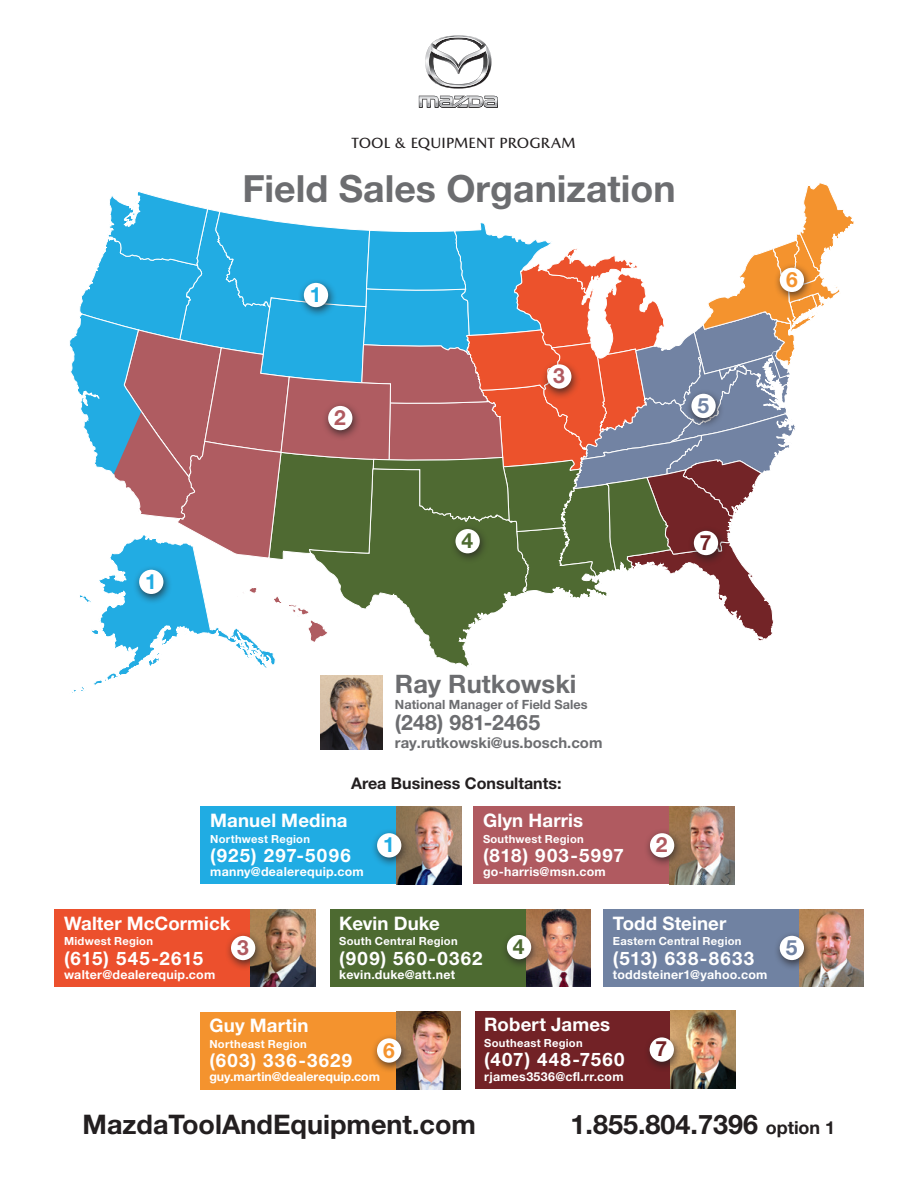
<style>
.page{position:relative;width:918px;height:1188px;background:#fff}
.page>*{position:absolute;margin:0;border:0;box-sizing:border-box;transform-origin:0 0}
.t1{font:700 37.5px "Helvetica Neue LT Pro";color:#6c6d70}
.t2{font:700 27px "Helvetica Neue LT Pro";color:#231f20}
.t3{font:700 25.5px "Helvetica Neue LT Pro";color:#6c6d70}
.t4{font:700 21.3px "Helvetica Neue LT Pro";letter-spacing:.015em;color:#6c6d70}
.t5{font:700 21px "Helvetica Neue LT Pro";color:#b05a60}
.t6{font:700 21px "Helvetica Neue LT Pro";color:#20ace3}
.t7{font:700 21px "Helvetica Neue LT Pro";color:#722226}
.t8{font:700 21px "Helvetica Neue LT Pro";color:#f4932e}
.t9{font:700 21px "Helvetica Neue LT Pro";color:#7082a2}
.t10{font:700 21px "Helvetica Neue LT Pro";color:#4d6a31}
.t11{font:700 18.6px "Helvetica Neue LT Pro";letter-spacing:.01em;color:#fff}
.t12{font:700 18.6px "Helvetica Neue LT Pro";letter-spacing:.07em;color:#fff}
.t13{font:700 18.6px "Helvetica Neue LT Pro";letter-spacing:.065em;color:#fff}
.t14{font:700 18.6px "Helvetica Neue LT Pro";letter-spacing:.035em;color:#fff}
.t15{font:700 16.05px "Helvetica Neue LT Pro";color:#231f20}
.t16{font:500 15px "Mazda Type";letter-spacing:.01em;color:#231f20}
.t17{font:700 14.85px "Helvetica Neue LT Pro";color:#6c6d70}
.t18{font:700 12.75px "Helvetica Neue LT Pro";color:#6c6d70}
.t19{font:700 12.45px "Helvetica Neue LT Pro";letter-spacing:.02em;color:#fff}
.t20{font:700 12.45px "Helvetica Neue LT Pro";color:#fff}
.t21{font:700 11.25px "Helvetica Neue LT Pro";letter-spacing:.025em;color:#fff}
.s1{font-size:18px}
</style>
<div class="page">
<svg style="left:419px;top:96px;width:79px;height:12px"></svg>
<svg style="left:425px;top:35px;width:67px;height:54px"></svg>
<div style="left:201px;top:807px;width:223px;height:77px;background:#20ace3"></div>
<img style="left:397px;top:807px;width:64px;height:77px">
<div style="left:371px;top:828px;width:40px;height:40px;background:#231f20;opacity:.75"></div>
<div style="left:377px;top:833px;width:24px;height:25px;background:#fff;border-radius:50%"></div>
<svg style="left:69px;top:183px;width:785px;height:512px"></svg>
<div style="left:298px;top:278px;width:40px;height:40px;background:#231f20;opacity:.75"></div>
<div style="left:304px;top:283px;width:24px;height:24px;background:#fff;border-radius:50%"></div>
<div style="left:322px;top:401px;width:40px;height:40px;background:#231f20;opacity:.75"></div>
<div style="left:328px;top:406px;width:24px;height:24px;background:#fff;border-radius:50%"></div>
<div style="left:541px;top:359px;width:40px;height:40px;background:#231f20;opacity:.75"></div>
<div style="left:547px;top:364px;width:24px;height:25px;background:#fff;border-radius:50%"></div>
<div style="left:688px;top:526px;width:40px;height:40px;background:#231f20;opacity:.75"></div>
<div style="left:694px;top:531px;width:24px;height:24px;background:#fff;border-radius:50%"></div>
<div style="left:774px;top:263px;width:40px;height:40px;background:#231f20;opacity:.75"></div>
<div style="left:780px;top:268px;width:24px;height:24px;background:#fff;border-radius:50%"></div>
<div style="left:685px;top:389px;width:40px;height:40px;background:#231f20;opacity:.75"></div>
<div style="left:691px;top:394px;width:25px;height:24px;background:#fff;border-radius:50%"></div>
<div style="left:449px;top:524px;width:40px;height:40px;background:#231f20;opacity:.75"></div>
<div style="left:455px;top:529px;width:25px;height:24px;background:#fff;border-radius:50%"></div>
<div style="left:133px;top:565px;width:40px;height:40px;background:#231f20;opacity:.75"></div>
<div style="left:139px;top:570px;width:24px;height:24px;background:#fff;border-radius:50%"></div>
<div style="left:55px;top:909px;width:223px;height:78px;background:#ec502d"></div>
<img style="left:251px;top:909px;width:65px;height:78px">
<div style="left:225px;top:931px;width:40px;height:40px;background:#231f20;opacity:.75"></div>
<div style="left:231px;top:936px;width:24px;height:24px;background:#fff;border-radius:50%"></div>
<div style="left:330px;top:909px;width:223px;height:78px;background:#4d6a31"></div>
<img style="left:526px;top:909px;width:65px;height:78px">
<div style="left:501px;top:930px;width:40px;height:40px;background:#231f20;opacity:.75"></div>
<div style="left:507px;top:935px;width:24px;height:24px;background:#fff;border-radius:50%"></div>
<div style="left:474px;top:807px;width:223px;height:77px;background:#b05a60"></div>
<img style="left:670px;top:807px;width:65px;height:77px">
<div style="left:644px;top:828px;width:40px;height:40px;background:#231f20;opacity:.75"></div>
<div style="left:650px;top:833px;width:24px;height:25px;background:#fff;border-radius:50%"></div>
<div style="left:603px;top:909px;width:224px;height:78px;background:#7082a2"></div>
<img style="left:799px;top:909px;width:65px;height:78px">
<div style="left:774px;top:931px;width:39px;height:40px;background:#231f20;opacity:.75"></div>
<div style="left:780px;top:936px;width:24px;height:24px;background:#fff;border-radius:50%"></div>
<div style="left:475px;top:1011px;width:223px;height:77px;background:#722226"></div>
<img style="left:671px;top:1011px;width:64px;height:77px">
<div style="left:643px;top:1032px;width:40px;height:40px;background:#231f20;opacity:.75"></div>
<div style="left:650px;top:1037px;width:24px;height:25px;background:#fff;border-radius:50%"></div>
<div style="left:200px;top:1012px;width:223px;height:77px;background:#f4932e"></div>
<img style="left:396px;top:1012px;width:65px;height:77px">
<div style="left:371px;top:1033px;width:40px;height:41px;background:#231f20;opacity:.75"></div>
<div style="left:377px;top:1038px;width:24px;height:25px;background:#fff;border-radius:50%"></div>
<img style="left:320px;top:675px;width:62px;height:75px">
<p class="t16" style="left:352px;top:134px;width:226px">TOOL &amp; EQUIPMENT PROGRAM</p>
<h1 class="t1" style="left:242px;top:166px;width:435px">Field Sales Organization</h1>
<h3 class="t6" style="left:310px;top:281px;width:13px">1</h3>
<h3 class="t5" style="left:334px;top:405px;width:13px">2</h3>
<h3 class="t5" style="left:553px;top:363px;width:13px">3</h3>
<h3 class="t9" style="left:697px;top:392px;width:13px">5</h3>
<h3 class="t8" style="left:786px;top:267px;width:13px">6</h3>
<h3 class="t6" style="left:145px;top:568px;width:13px">1</h3>
<h3 class="t10" style="left:461px;top:528px;width:13px">4</h3>
<h3 class="t7" style="left:700px;top:529px;width:13px">7</h3>
<h3 class="t3" style="left:395px;top:668px;width:183px">Ray Rutkowski</h3>
<p class="t18" style="left:395px;top:696px;width:194px">National Manager of Field Sales</p>
<h3 class="t4" style="left:395px;top:709px;width:147px">(248) 981-2465</h3>
<p class="t17" style="left:395px;top:733px;width:209px">ray.rutkowski@us.bosch.com</p>
<p class="t15" style="left:351px;top:774px;width:212px">Area Business Consultants:</p>
<h3 class="t11" style="left:210px;top:809px;width:139px">Manuel Medina</h3>
<p class="t21" style="left:210px;top:832px;width:101px">Northwest Region</p>
<h3 class="t12" style="left:210px;top:844px;width:142px">(925) 297-5096</h3>
<p class="t19" style="left:210px;top:864px;width:155px">manny@dealerequip.com</p>
<h3 class="t6" style="left:383px;top:832px;width:13px">1</h3>
<h3 class="t11" style="left:483px;top:809px;width:102px">Glyn Harris</h3>
<p class="t21" style="left:483px;top:832px;width:102px">Southwest Region</p>
<h3 class="t13" style="left:483px;top:844px;width:142px">(818) 903-5997</h3>
<p class="t19" style="left:483px;top:864px;width:124px">go-harris@msn.com</p>
<h3 class="t5" style="left:656px;top:832px;width:13px">2</h3>
<h3 class="t11" style="left:64px;top:912px;width:168px">Walter McCormick</h3>
<p class="t21" style="left:64px;top:934px;width:90px">Midwest Region</p>
<h3 class="t14" style="left:64px;top:947px;width:141px">(615) 545-2615</h3>
<p class="t19" style="left:64px;top:967px;width:153px">walter@dealerequip.com</p>
<h3 class="t5" style="left:237px;top:934px;width:13px">3</h3>
<h3 class="t11" style="left:339px;top:911px;width:102px">Kevin Duke</h3>
<p class="t21" style="left:339px;top:934px;width:120px">South Central Region</p>
<h3 class="t12" style="left:339px;top:947px;width:145px">(909) 560-0362</h3>
<p class="t19" style="left:339px;top:967px;width:117px">kevin.duke@att.net</p>
<h3 class="t10" style="left:513px;top:934px;width:13px">4</h3>
<h3 class="t11" style="left:613px;top:911px;width:115px">Todd Steiner</h3>
<p class="t21" style="left:613px;top:934px;width:130px">Eastern Central Region</p>
<h3 class="t13" style="left:613px;top:947px;width:143px">(513) 638-8633</h3>
<p class="t19" style="left:613px;top:967px;width:156px">toddsteiner1@yahoo.com</p>
<h3 class="t11" style="left:209px;top:1014px;width:101px">Guy Martin</h3>
<p class="t21" style="left:209px;top:1037px;width:99px">Northeast Region</p>
<h3 class="t12" style="left:209px;top:1049px;width:144px">(603) 336-3629</h3>
<p class="t20" style="left:209px;top:1069px;width:172px">guy.martin@dealerequip.com</p>
<h3 class="t8" style="left:383px;top:1037px;width:13px">6</h3>
<h3 class="t11" style="left:484px;top:1013px;width:127px">Robert James</h3>
<p class="t21" style="left:484px;top:1036px;width:100px">Southeast Region</p>
<h3 class="t12" style="left:484px;top:1048px;width:142px">(407) 448-7560</h3>
<p class="t19" style="left:484px;top:1068px;width:141px">rjames3536@cfl.rr.com</p>
<h3 class="t7" style="left:656px;top:1036px;width:13px">7</h3>
<h3 class="t9" style="left:786px;top:934px;width:13px">5</h3>
<h2 class="t2" style="left:83px;top:1108px;width:395px">MazdaToolAndEquipment.com</h2>
<h2 class="t2" style="left:571px;top:1108px;width:266px">1.855.804.7396 <span class="s1">option 1</span></h2>
</div>
